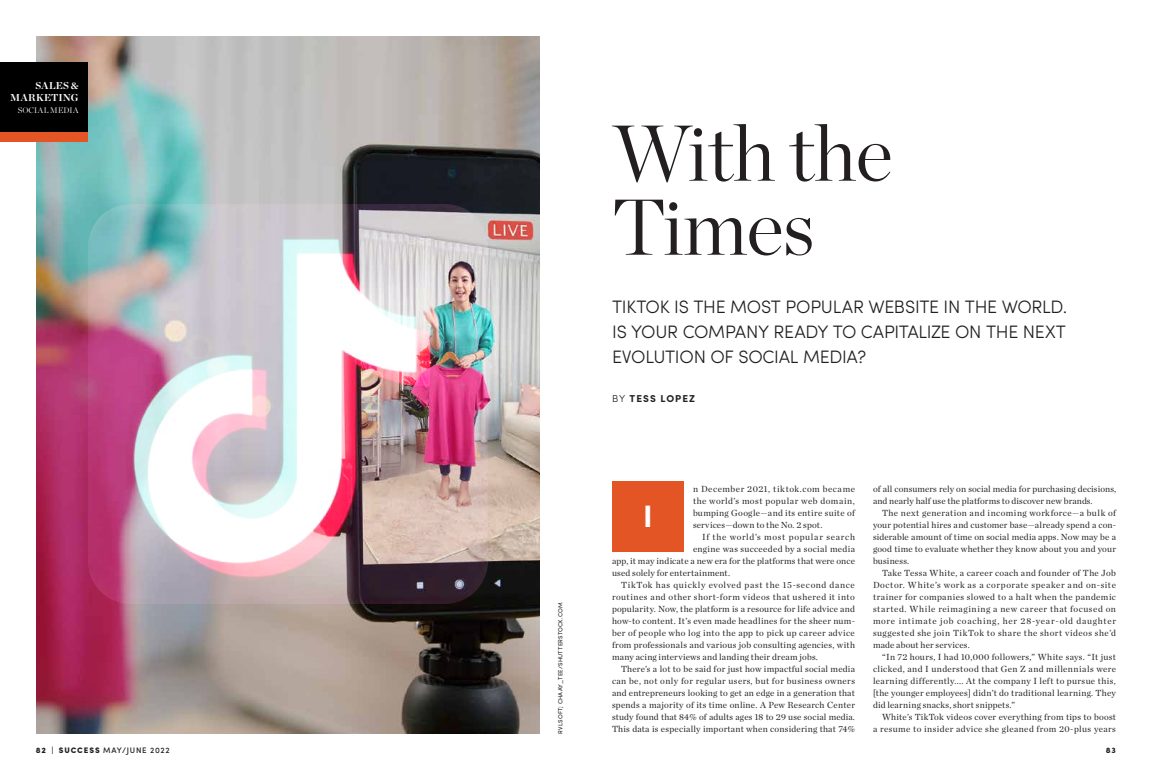
<style>
.page{position:relative;width:1152px;height:783px;background:#fff}
.page>*{position:absolute;margin:0;border:0;box-sizing:border-box;transform-origin:0 0}
.t1{font:300 79px/74px "Chronicle Display";letter-spacing:-.01em;color:#231f20}
.t2{font:700 31px "Sofia Pro";color:#fff}
.t3{font:300 18px/25px "Sofia Pro";letter-spacing:-.02em;color:#231f20;text-align:justify}
.t4{font:700 10px/12px "Chronicle Display";letter-spacing:.015em;color:#fff;text-align:right}
.t5{font:700 10px "Sofia Pro";letter-spacing:.11em;color:#231f20}
.t6{font:9px/12px "Chronicle Deck";letter-spacing:.025em;color:#231f20;text-align:justify}
.t7{font:9px "Chronicle Deck";letter-spacing:.05em;color:#231f20}
.t8{font:9px "Chronicle Deck";letter-spacing:.045em;color:#231f20}
.t9{font:9px "Chronicle Deck";letter-spacing:.07em;color:#231f20}
.t10{font:9px "Chronicle Deck";letter-spacing:.075em;color:#231f20}
.t11{font:500 8px "Sofia Pro";letter-spacing:.095em;color:#231f20}
.t12{font:300 8px "Chronicle Display";letter-spacing:.03em;color:#fff}
.t13{font:900 8px "Sofia Pro";color:#231f20}
.t14{font:6px "Sofia Pro";letter-spacing:.035em;color:#231f20}
.s1{font-weight:300}
.s2{font-weight:900}
</style>
<div class="page">
<img style="left:36px;top:36px;width:504px;height:697px">
<div style="left:0;top:62px;width:87px;height:70px;background:#000"></div>
<div style="left:0;top:132px;width:87px;height:9px;background:#e45525"></div>
<div style="left:612px;top:482px;width:72px;height:70px;background:#e45525"></div>
<img style="left:88px;top:204px;width:400px;height:400px">
<p class="t4" style="left:10px;top:79px;width:70px">SALES &amp;<br>MARKETING</p>
<p class="t12" style="left:18px;top:104px;width:62px">SOCIAL MEDIA</p>
<p class="t14" style="left:556px;top:734px;width:133px;rotate:-90deg">RVLSOFT; CHAAY_TEE/SHUTTERSTOCK.COM</p>
<h1 class="t1" style="left:612px;top:110px;width:282px">With the<br>Times</h1>
<h3 class="t3" style="left:612px;top:293px;width:457px">TIKTOK IS THE MOST POPULAR WEBSITE IN THE WORLD.<br>IS YOUR COMPANY READY TO CAPITALIZE ON THE NEXT EVOLUTION OF SOCIAL MEDIA?</h3>
<p class="t5" style="left:612px;top:391px;width:85px"><span class="s1">BY</span> TESS LOPEZ</p>
<p class="t6" style="left:693px;top:482px;width:164px">n December 2021, tiktok.com became the world’s most popular web domain, bumping Google—and its entire suite of services—down to the No. 2 spot.</p>
<p class="t10" style="left:702px;top:530px;width:154px">If the world’s most popular search</p>
<p class="t6" style="left:693px;top:542px;width:163px">engine was succeeded by a social media</p>
<p class="t6" style="left:612px;top:554px;width:245px">app, it may indicate a new era for the platforms that were once</p>
<p class="t6" style="left:612px;top:566px;width:120px">used solely for entertainment.</p>
<p class="t9" style="left:621px;top:578px;width:235px">TikTok has quickly evolved past the 15-second dance</p>
<p class="t7" style="left:612px;top:590px;width:244px">routines and other short-form videos that ushered it into</p>
<p class="t6" style="left:612px;top:602px;width:245px">popularity. Now, the platform is a resource for life advice and</p>
<p class="t6" style="left:612px;top:614px;width:244px">how-to content. It’s even made headlines for the sheer num-</p>
<p class="t6" style="left:612px;top:626px;width:244px">ber of people who log into the app to pick up career advice</p>
<p class="t6" style="left:612px;top:638px;width:245px">from professionals and various job consulting agencies, with</p>
<p class="t6" style="left:612px;top:650px;width:207px">many acing interviews and landing their dream jobs.</p>
<p class="t6" style="left:621px;top:662px;width:236px">There’s a lot to be said for just how impactful social media</p>
<p class="t8" style="left:612px;top:674px;width:245px">can be, not only for regular users, but for business owners</p>
<p class="t6" style="left:612px;top:686px;width:244px">and entrepreneurs looking to get an edge in a generation that</p>
<p class="t6" style="left:612px;top:698px;width:245px">spends a majority of its time online. A Pew Research Center</p>
<p class="t6" style="left:612px;top:710px;width:244px">study found that 84% of adults ages 18 to 29 use social media.</p>
<p class="t6" style="left:612px;top:722px;width:245px">This data is especially important when considering that 74%</p>
<h2 class="t2" style="left:643px;top:492px;width:11px">I</h2>
<p class="t6" style="left:873px;top:482px;width:245px">of all consumers rely on social media for purchasing decisions, and nearly half use the platforms to discover new brands.</p>
<p class="t6" style="left:873px;top:506px;width:244px;text-indent:9px">The next generation and incoming workforce—a bulk of your potential hires and customer base—already spend a con&shy;siderable amount of time on social media apps. Now may be a good time to evaluate whether they know about you and your business.</p>
<p class="t6" style="left:873px;top:566px;width:245px;text-indent:9px">Take Tessa White, a career coach and founder of The Job Doctor. White’s work as a corporate speaker and on-site trainer for companies slowed to a halt when the pandemic started. While reimagining a new career that focused on more intimate job coaching, her 28-year-old daughter suggested she join TikTok to share the short videos she’d made about her services.</p>
<p class="t6" style="left:873px;top:650px;width:244px;text-indent:9px">“In 72 hours, I had 10,000 followers,” White says. “It just clicked, and I understood that Gen Z and millennials were learning differently.... At the company I left to pursue this, [the younger employees] didn’t do traditional learning. They did learning snacks, short snippets.”</p>
<p class="t6" style="left:873px;top:710px;width:245px;text-align:right">White’s TikTok videos cover everything from tips to boost<br>a resume to insider advice she gleaned from 20-plus years</p>
<p class="t11" style="left:36px;top:744px;width:135px"><span class="s2">82 | SUCCESS</span> MAY/JUNE 2022</p>
<p class="t13" style="left:1106px;top:744px;width:12px">83</p>
</div>
